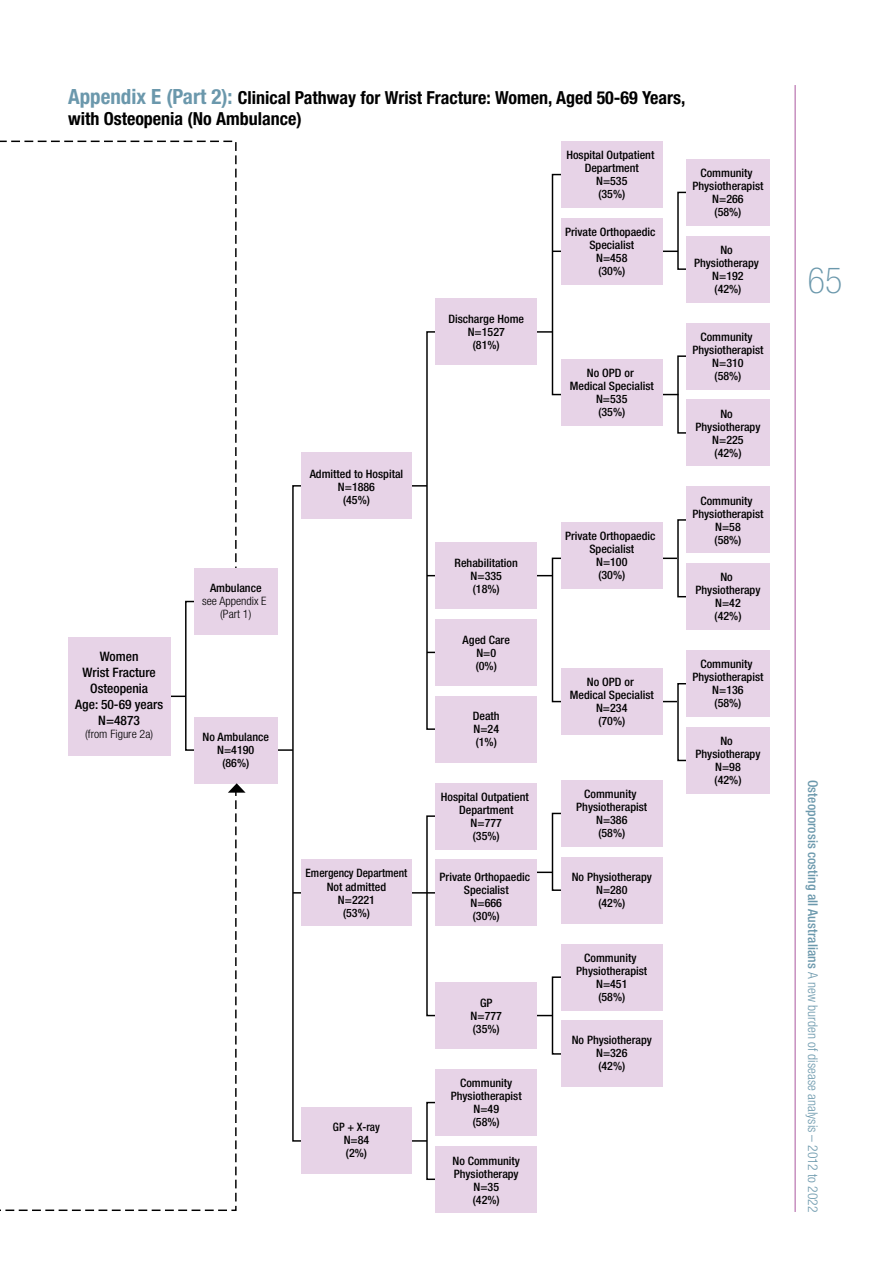
<style>
.page{position:relative;width:893px;height:1263px;background:#fff}
.page>*{position:absolute;margin:0;border:0;box-sizing:border-box;transform-origin:0 0}
.t1{font:100 condensed 36px "Helvetica Neue";color:#6b98ac}
.t2{font:700 condensed 18px/21px "Helvetica Neue";color:#000}
.t3{font:300 condensed 13.5px "Helvetica Neue";letter-spacing:.005em;color:#6b98ac}
.t4{font:500 condensed 13.05px/15.9px "Helvetica Neue";color:#000;text-align:center;scale:1.04 1}
.t5{font:500 condensed 11.55px/13px "Helvetica Neue";color:#000;text-align:center;scale:1.04 1}
.t6{font:500 condensed 11.55px/13px "Helvetica Neue";color:#000;text-align:center}
.t7{font:300 condensed 11.55px/13px "Helvetica Neue";color:#000;text-align:center;scale:1.04 1}
.s1{font-size:21px;color:#6b98ac}
.s2{font-weight:500}
</style>
<div class="page">
<hr style="left:794px;top:85px;width:2px;height:1127px;background:#c78fbf">
<hr style="left:293px;top:892px;width:163px;height:1px;background:#000">
<svg style="left:0;top:140px;width:237px;height:428px"></svg>
<svg style="left:170px;top:600px;width:122px;height:151px"></svg>
<svg style="left:426px;top:331px;width:128px;height:399px"></svg>
<hr style="left:427px;top:575px;width:125px;height:1px;background:#000">
<div style="left:552px;top:558px;width:126px;height:144px;border:1px solid #000"></div>
<svg style="left:676px;top:682px;width:10px;height:80px"></svg>
<svg style="left:676px;top:519px;width:10px;height:79px"></svg>
<svg style="left:551px;top:173px;width:149px;height:261px"></svg>
<div style="left:292px;top:485px;width:136px;height:657px;border:1px solid #000"></div>
<div style="left:686px;top:159px;width:84px;height:67px;background:#e7d3e7"></div>
<div style="left:686px;top:236px;width:84px;height:66px;background:#e7d3e7"></div>
<div style="left:68px;top:637px;width:102px;height:118px;background:#e7d3e7"></div>
<div style="left:561px;top:218px;width:102px;height:67px;background:#e7d3e7"></div>
<div style="left:561px;top:141px;width:102px;height:67px;background:#e7d3e7"></div>
<div style="left:561px;top:359px;width:102px;height:66px;background:#e7d3e7"></div>
<div style="left:561px;top:522px;width:102px;height:66px;background:#e7d3e7"></div>
<div style="left:561px;top:668px;width:102px;height:67px;background:#e7d3e7"></div>
<div style="left:561px;top:857px;width:102px;height:66px;background:#e7d3e7"></div>
<div style="left:561px;top:780px;width:102px;height:67px;background:#e7d3e7"></div>
<svg style="left:425px;top:812px;width:153px;height:243px"></svg>
<div style="left:561px;top:1021px;width:102px;height:66px;background:#e7d3e7"></div>
<div style="left:561px;top:944px;width:102px;height:66px;background:#e7d3e7"></div>
<div style="left:686px;top:323px;width:84px;height:66px;background:#e7d3e7"></div>
<div style="left:686px;top:400px;width:84px;height:66px;background:#e7d3e7"></div>
<div style="left:686px;top:487px;width:84px;height:66px;background:#e7d3e7"></div>
<div style="left:686px;top:563px;width:84px;height:67px;background:#e7d3e7"></div>
<div style="left:686px;top:650px;width:84px;height:67px;background:#e7d3e7"></div>
<div style="left:686px;top:727px;width:84px;height:67px;background:#e7d3e7"></div>
<div style="left:194px;top:568px;width:83px;height:67px;background:#e7d3e7"></div>
<div style="left:194px;top:717px;width:83px;height:66px;background:#e7d3e7"></div>
<div style="left:435px;top:299px;width:102px;height:66px;background:#e7d3e7"></div>
<div style="left:435px;top:542px;width:102px;height:67px;background:#e7d3e7"></div>
<hr style="left:427px;top:652px;width:99px;height:1px;background:#000">
<div style="left:435px;top:619px;width:102px;height:67px;background:#e7d3e7"></div>
<div style="left:435px;top:696px;width:102px;height:66px;background:#e7d3e7"></div>
<div style="left:435px;top:982px;width:102px;height:67px;background:#e7d3e7"></div>
<div style="left:301px;top:453px;width:111px;height:66px;background:#e7d3e7"></div>
<div style="left:435px;top:783px;width:102px;height:66px;background:#e7d3e7"></div>
<div style="left:435px;top:860px;width:102px;height:66px;background:#e7d3e7"></div>
<div style="left:301px;top:860px;width:111px;height:66px;background:#e7d3e7"></div>
<svg style="left:425px;top:1101px;width:10px;height:79px"></svg>
<div style="left:435px;top:1069px;width:102px;height:67px;background:#e7d3e7"></div>
<div style="left:435px;top:1146px;width:102px;height:66px;background:#e7d3e7"></div>
<div style="left:301px;top:1108px;width:111px;height:66px;background:#e7d3e7"></div>
<svg style="left:0;top:783px;width:246px;height:428px"></svg>
<h2 class="t2" style="left:68px;top:87px;width:619px"><span class="s1">Appendix E (Part 2):</span> Clinical Pathway for Wrist Fracture: Women, Aged 50-69 Years, with Osteopenia (No Ambulance)</h2>
<p class="t4" style="left:75px;top:649px;width:86px">Women<br>Wrist Fracture<br>Osteopenia<br>Age: 50-69 years<br>N=4873</p>
<p class="t7" style="left:85px;top:727px;width:67px">(from Figure 2a)</p>
<p class="t5" style="left:210px;top:581px;width:51px">Ambulance</p>
<p class="t7" style="left:202px;top:594px;width:64px">see Appendix E (Part 1)</p>
<p class="t5" style="left:203px;top:730px;width:65px">No Ambulance<br>N=4190 (86%)</p>
<p class="t5" style="left:448px;top:312px;width:74px">Discharge Home<br>N=1527<br>(81%)</p>
<p class="t5" style="left:310px;top:468px;width:91px">Admitted to Hospital<br>N=1886<br>(45%)</p>
<p class="t6" style="left:306px;top:867px;width:103px">Emergency Department<br>Not admitted<br>N=2221<br>(53%)</p>
<p class="t5" style="left:455px;top:556px;width:62px">Rehabilitation<br>N=335<br>(18%)</p>
<p class="t5" style="left:463px;top:633px;width:47px">Aged Care<br>N=0<br>(0%)</p>
<p class="t5" style="left:473px;top:709px;width:27px;text-align:justify">Death N=24 (1%)</p>
<p class="t5" style="left:441px;top:790px;width:86px">Hospital Outpatient<br>Department<br>N=777<br>(35%)</p>
<p class="t5" style="left:440px;top:870px;width:89px">Private Orthopaedic<br>Specialist<br>N=666<br>(30%)</p>
<p class="t5" style="left:566px;top:148px;width:86px">Hospital Outpatient<br>Department<br>N=535<br>(35%)</p>
<p class="t5" style="left:565px;top:225px;width:89px">Private Orthopaedic<br>Specialist<br>N=458<br>(30%)</p>
<p class="t5" style="left:570px;top:366px;width:82px">No OPD or<br>Medical Specialist<br>N=535<br>(35%)</p>
<p class="t5" style="left:565px;top:529px;width:89px">Private Orthopaedic<br>Specialist<br>N=100<br>(30%)</p>
<p class="t5" style="left:570px;top:675px;width:82px">No OPD or<br>Medical Specialist<br>N=234<br>(70%)</p>
<p class="t5" style="left:576px;top:787px;width:70px">Community<br>Physiotherapist<br>N=386<br>(58%)</p>
<p class="t5" style="left:572px;top:870px;width:79px">No Physiotherapy<br>N=280<br>(42%)</p>
<p class="t5" style="left:692px;top:166px;width:70px">Community<br>Physiotherapist<br>N=266<br>(58%)</p>
<p class="t5" style="left:694px;top:243px;width:64px">No<br>Physiotherapy<br>N=192<br>(42%)</p>
<p class="t5" style="left:692px;top:330px;width:70px">Community<br>Physiotherapist<br>N=310<br>(58%)</p>
<p class="t5" style="left:695px;top:407px;width:64px">No<br>Physiotherapy<br>N=225<br>(42%)</p>
<p class="t5" style="left:692px;top:494px;width:70px">Community<br>Physiotherapist<br>N=58<br>(58%)</p>
<p class="t5" style="left:695px;top:570px;width:64px">No<br>Physiotherapy<br>N=42<br>(42%)</p>
<p class="t5" style="left:692px;top:658px;width:70px">Community<br>Physiotherapist<br>N=136<br>(58%)</p>
<p class="t5" style="left:695px;top:734px;width:64px">No<br>Physiotherapy<br>N=98<br>(42%)</p>
<p class="t6" style="left:333px;top:1120px;width:49px">GP + X-ray<br>N=84 (2%)</p>
<p class="t5" style="left:471px;top:996px;width:32px">GP<br>N=777 (35%)</p>
<p class="t5" style="left:451px;top:1076px;width:70px">Community<br>Physiotherapist<br>N=49<br>(58%)</p>
<p class="t5" style="left:452px;top:1154px;width:66px">No Community<br>Physiotherapy<br>N=35<br>(42%)</p>
<p class="t5" style="left:576px;top:951px;width:70px">Community<br>Physiotherapist<br>N=451<br>(58%)</p>
<p class="t5" style="left:572px;top:1033px;width:79px">No Physiotherapy<br>N=326<br>(42%)</p>
<h1 class="t1" style="left:808px;top:260px;width:36px">65</h1>
<p class="t3" style="left:821px;top:780px;width:434px;rotate:90deg"><span class="s2">Osteoporosis costing all Australians</span> A new burden of disease analysis – 2012 to 2022</p>
</div>
